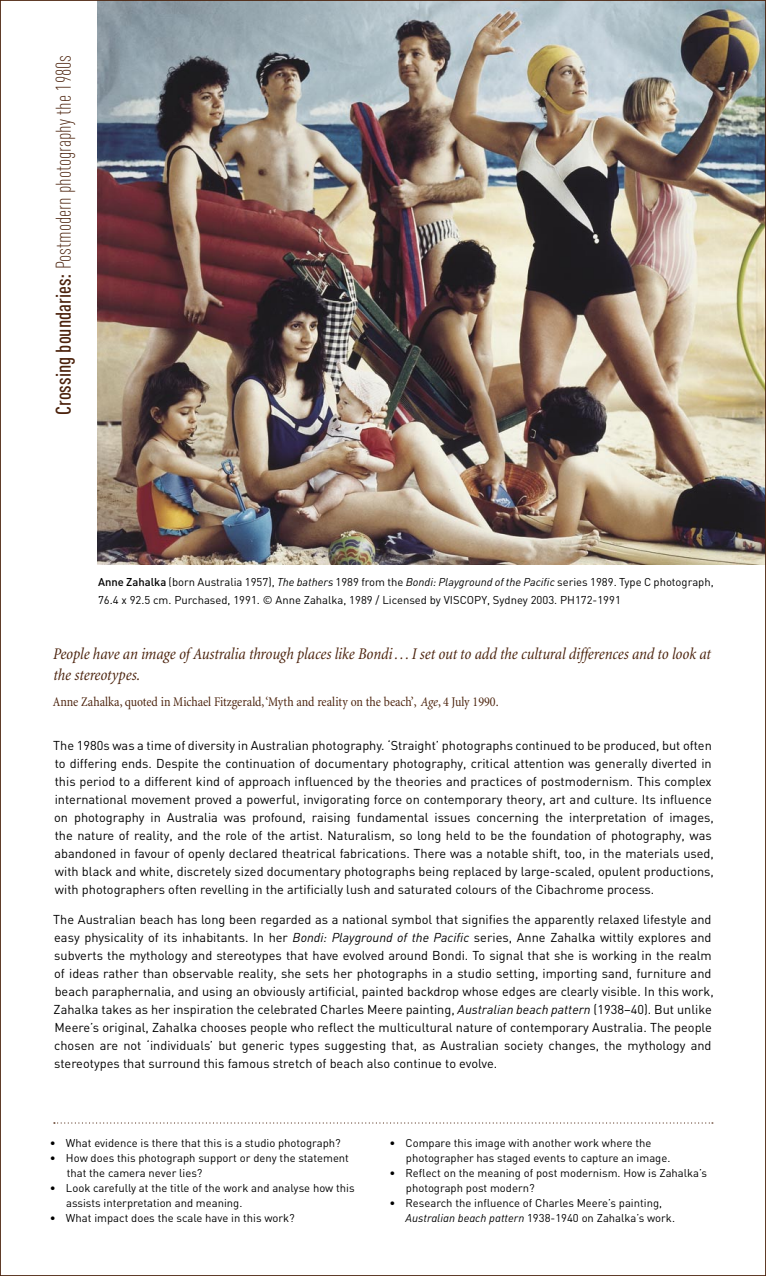
<style>
.page{position:relative;width:766px;height:1276px;background:#fff}
.page>*{position:absolute;margin:0;border:0;box-sizing:border-box;transform-origin:0 0}
.head01{font:300 21px "DIN Cond";color:#4b220c}
.Quote_A_tab{font:italic condensed 16.5px/21px "Minion";letter-spacing:-.01em;color:#4b220c}
.Quote_A_tab-2{font:condensed 13.5px "Minion";color:#4b220c}
.t1{font:12.75px/18px "DIN";color:#000}
.bullet_points{font:11.25px/15px "DIN";color:#000}
.s1{font-weight:500}
.s2{font-style:italic}
.s3{font-family:"DIN Regular Italic Alt"}
</style>
<div class="page">
<img style="left:98px;top:2px;width:665px;height:562px">
<svg style="left:54px;top:1122px;width:658px;height:1px"></svg>
<svg style="left:765px;top:0;width:1px;height:1276px"></svg>
<p class="head01" style="left:51px;top:415px;width:361px;rotate:-90deg"><span class="s1">Crossing boundaries:</span> Postmodern photography the 1980s</p>
<p class="bullet_points" style="left:98px;top:572px;width:617px;line-height:18px"><span class="s1">Anne Zahalka</span> (born Australia 1957), <span class="s2">The bathers</span> 1989 from the <span class="s2">Bondi: Playground of the Pacific</span> series 1989. Type C photograph,<br>76.4 x 92.5 cm. Purchased, 1991. © Anne Zahalka, 1989 / Licensed by VISCOPY, Sydney 2003. PH172-1991</p>
<p class="Quote_A_tab" style="left:53px;top:644px;width:659px">People have an image of Australia through places like Bondi … I set out to add the cultural differences and to look at the stereotypes.</p>
<p class="Quote_A_tab-2" style="left:53px;top:694px;width:447px">Anne Zahalka, quoted in Michael Fitzgerald, ‘Myth and reality on the beach’, <span class="s2">Age</span>, 4 July 1990.</p>
<p class="t1" style="left:53px;top:736px;width:662px">The 1980s was a time of diversity in Australian photography. ‘Straight’ photographs continued to be produced, but often to differing ends. Despite the continuation of documentary photography, critical attention was generally diverted in this period to a different kind of approach influenced by the theories and practices of postmodernism. This complex international movement proved a powerful, invigorating force on contemporary theory, art and culture. Its influence on photography in Australia was profound, raising fundamental issues concerning the interpretation of images, the nature of reality, and the role of the artist. Naturalism, so long held to be the foundation of photography, was abandoned in favour of openly declared theatrical fabrications. There was a notable shift, too, in the materials used, with black and white, discretely sized documentary photographs being replaced by large-scaled, opulent productions, with photographers often revelling in the artificially lush and saturated colours of the Cibachrome process.</p>
<p class="t1" style="left:53px;top:910px;width:661px">The Australian beach has long been regarded as a national symbol that signifies the apparently relaxed lifestyle and easy physicality of its inhabitants. In her <span class="s2">Bondi: Playground of the Pacific</span> series, Anne Zahalka wittily explores and subverts the mythology and stereotypes that have evolved around Bondi. To signal that she is working in the realm of ideas rather than observable reality, she sets her photographs in a studio setting, importing sand, furniture and beach paraphernalia, and using an obviously artificial, painted backdrop whose edges are clearly visible. In this work, Zahalka takes as her inspiration the celebrated Charles Meere painting, <span class="s2">Australian beach pattern</span> (1938–40). But unlike Meere’s original, Zahalka chooses people who reflect the multicultural nature of contemporary Australia. The people chosen are not ‘individuals’ but generic types suggesting that, as Australian society changes, the mythology and stereotypes that surround this famous stretch of beach also continue to evolve.</p>
<p class="bullet_points" style="left:50px;top:1135px;width:292px">• What evidence is there that this is a studio photograph?</p>
<p class="bullet_points" style="left:67px;top:1150px;width:284px;text-indent:-17px">• How does this photograph support or deny the statement that the camera never lies?</p>
<p class="bullet_points" style="left:66px;top:1180px;width:290px;text-indent:-16px">• Look carefully at the title of the work and analyse how this assists interpretation and meaning.</p>
<p class="bullet_points" style="left:50px;top:1210px;width:246px">• What impact does the scale have in this work?</p>
<p class="bullet_points" style="left:406px;top:1135px;width:266px;text-indent:-16px">• Compare this image with another work where the photographer has staged events to capture an image.</p>
<p class="bullet_points" style="left:406px;top:1165px;width:302px;text-indent:-16px">• Reflect on the meaning of post modernism. How is Zahalka’s photograph post modern?</p>
<p class="bullet_points" style="left:405px;top:1195px;width:271px;text-indent:-16px">• Research the influence of Charles Meere’s painting,<br><span class="s3">Australian beach pattern</span> 1938-1940 on Zahalka’s work.</p>
</div>
